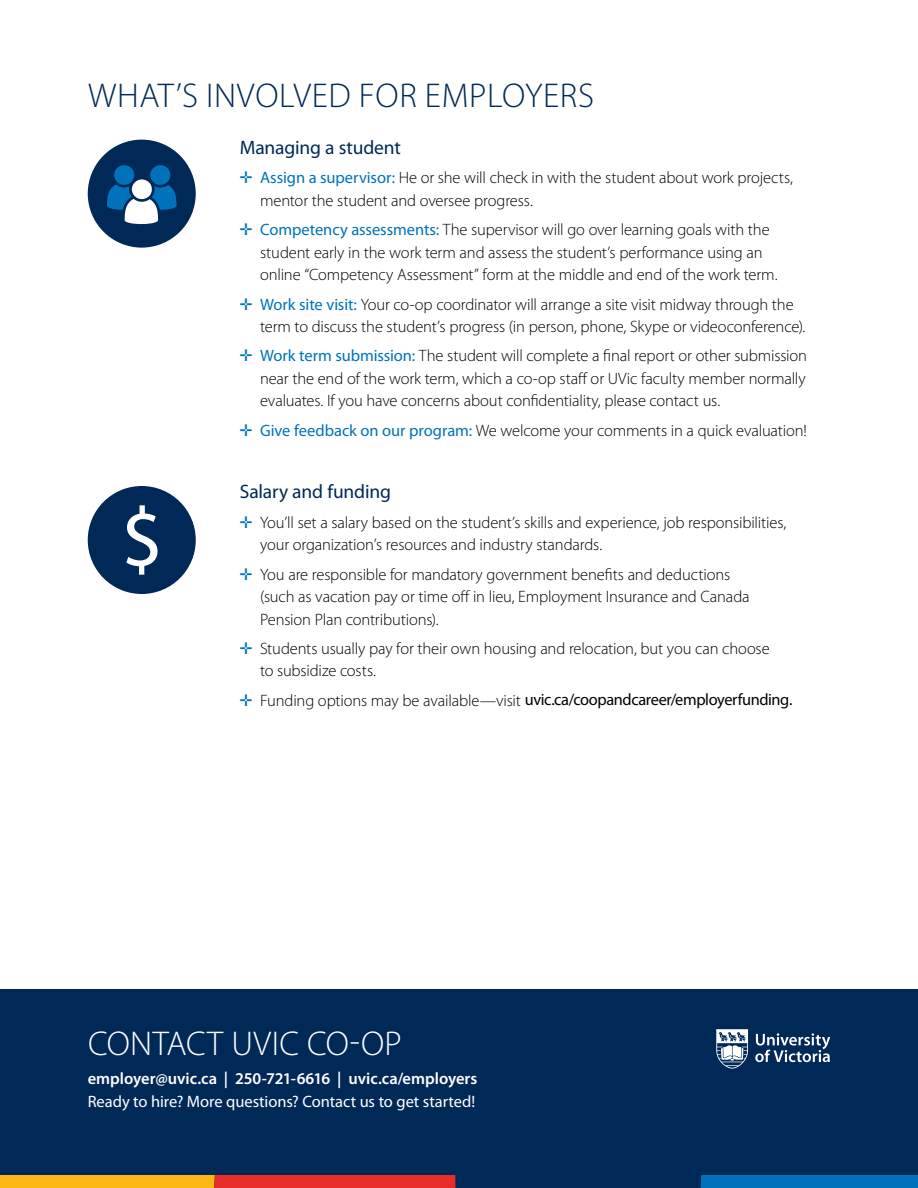
<style>
.page{position:relative;width:918px;height:1188px;background:#fff}
.page>*{position:absolute;margin:0;border:0;box-sizing:border-box;transform-origin:0 0}
.t1{font:300 34.5px "Myriad Pro";letter-spacing:.02em;color:#002957}
.t2{font:300 34.5px "Myriad Pro";letter-spacing:.01em;color:#fff}
.t3{font:19.5px "Myriad Pro";letter-spacing:-.01em;color:#002957}
.t4{font:300 16.5px/22.5px "Myriad Pro";letter-spacing:-.01em;color:#000}
.t5{font:16.5px "Myriad Pro";letter-spacing:-.02em;color:#000}
.t6{font:16.5px "Myriad Pro";letter-spacing:-.005em;color:#fff}
.t7{font:600 16.5px "Myriad Pro";color:#fff}
.s1{color:#0072bc}
.s2{font-weight:400;color:#0072bc}
.s3{font-weight:300}
</style>
<div class="page">
<div style="left:88px;top:140px;width:108px;height:108px;background:#002957;border-radius:50%"></div>
<svg style="left:107px;top:165px;width:70px;height:59px"></svg>
<div style="left:88px;top:486px;width:108px;height:108px;background:#002957;border-radius:50%"></div>
<svg style="left:126px;top:505px;width:32px;height:70px"></svg>
<div style="left:0;top:989px;width:918px;height:199px;background:#002957"></div>
<svg style="left:716px;top:1029px;width:32px;height:40px"></svg>
<svg style="left:755px;top:1033px;width:75px;height:29px"></svg>
<svg style="left:0;top:1175px;width:918px;height:13px"></svg>
<h1 class="t1" style="left:88px;top:75px;width:507px">WHAT’S INVOLVED FOR EMPLOYERS</h1>
<p class="t3" style="left:240px;top:136px;width:163px">Managing a student</p>
<p class="t4" style="left:260px;top:167px;width:535px;text-indent:-20px"><span class="s1">✛</span> <span class="s2">Assign a supervisor:</span> He or she will check in with the student about work projects, mentor the student and oversee progress.</p>
<p class="t4" style="left:260px;top:218px;width:519px;text-indent:-20px"><span class="s1">✛</span> <span class="s2">Competency assessments:</span> The supervisor will go over learning goals with the student early in the work term and assess the student’s performance using an online “Competency Assessment” form at the middle and end of the work term.</p>
<p class="t4" style="left:260px;top:293px;width:547px;text-indent:-20px"><span class="s1">✛</span> <span class="s2">Work site visit:</span> Your co-op coordinator will arrange a site visit midway through the term to discuss the student’s progress (in person, phone, Skype or videoconference).</p>
<p class="t4" style="left:260px;top:344px;width:549px;text-align:justify;text-indent:-20px"><span class="s1">✛</span> <span class="s2">Work term submission:</span> The student will complete a final report or other submission near the end of the work term, which a co-op staff or UVic faculty member normally evaluates. If you have concerns about confidentiality, please contact us.</p>
<p class="t4" style="left:240px;top:419px;width:569px"><span class="s1">✛</span> <span class="s2">Give feedback on our program:</span> We welcome your comments in a quick evaluation!</p>
<p class="t3" style="left:240px;top:480px;width:153px">Salary and funding</p>
<p class="t4" style="left:260px;top:511px;width:528px;text-indent:-20px"><span class="s1">✛</span> You’ll set a salary based on the student’s skills and experience, job responsibilities, your organization’s resources and industry standards.</p>
<p class="t4" style="left:260px;top:563px;width:491px;text-indent:-20px"><span class="s1">✛</span> You are responsible for mandatory government benefits and deductions (such as vacation pay or time off in lieu, Employment Insurance and Canada<br>Pension Plan contributions).</p>
<p class="t4" style="left:260px;top:637px;width:511px;text-indent:-20px"><span class="s1">✛</span> Students usually pay for their own housing and relocation, but you can choose to subsidize costs.</p>
<p class="t5" style="left:240px;top:690px;width:554px"><span class="s1">✛</span> <span class="s3">Funding options may be available—visit</span> uvic.ca/coopandcareer/employerfunding.</p>
<h1 class="t2" style="left:88px;top:1023px;width:315px">CONTACT UVIC CO-OP</h1>
<p class="t7" style="left:88px;top:1068px;width:391px">employer@uvic.ca | 250-721-6616 | uvic.ca/employers</p>
<p class="t6" style="left:88px;top:1091px;width:389px">Ready to hire? More questions? Contact us to get started!</p>
</div>
